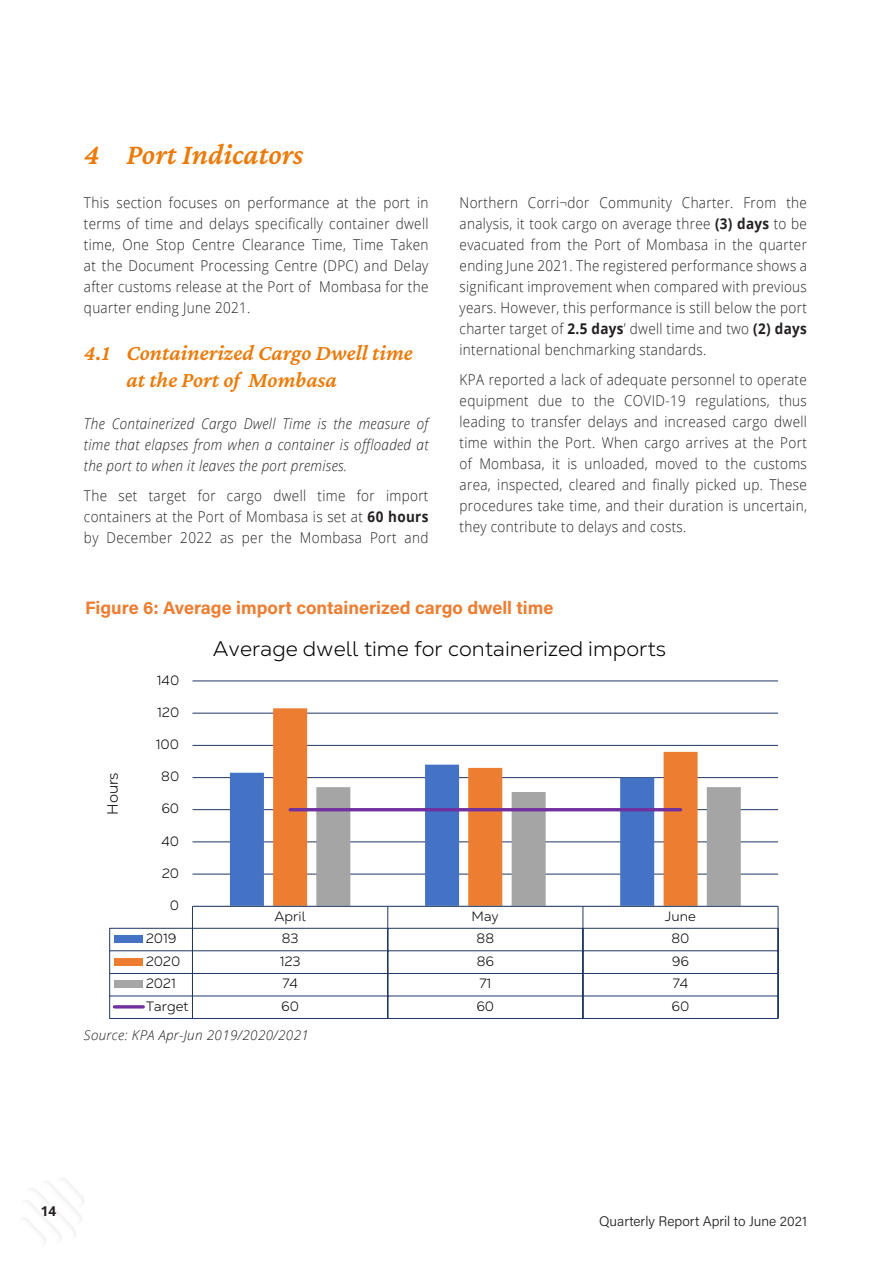
<style>
.page{position:relative;width:893px;height:1263px;background:#fff}
.page>*{position:absolute;margin:0;border:0;box-sizing:border-box;transform-origin:0 0}
.Heading_1{font:italic 600 30px "Crimson Pro";color:#ec7a08}
.Heading_2{font:italic 600 22.5px/27px "Crimson Pro";color:#ec7a08}
.t1{font:300 21px "Nexa Text Demo";color:#000}
.Figure_Caption{font:700 18px "Acumin Pro";color:#ed7d31}
.t2{font:300 15px "Nexa Text Demo";letter-spacing:-.005em;color:#000}
.t3{font:300 14.85px/21px "Open Sans";letter-spacing:.025em;color:#231f20;text-align:justify;scale:.91 1}
.t4{font:italic 300 14.85px/21px "Open Sans";letter-spacing:.025em;color:#231f20;text-align:justify;scale:.91 1}
.t5{font:300 13.5px "Nexa Text Demo";color:#000}
.Sources{font:italic 300 13.5px "Open Sans";letter-spacing:.025em;color:#231f20}
.t6{font:300 13.5px "Acumin Pro";color:#231f20}
.t7{font:700 13.5px "Open Sans";color:#231f20}
.s1{font-weight:700}
</style>
<div class="page">
<svg style="left:24px;top:1178px;width:60px;height:65px"></svg>
<hr style="left:192px;top:874px;width:586px;height:1px;background:#203864">
<hr style="left:192px;top:842px;width:586px;height:1px;background:#203864">
<hr style="left:192px;top:809px;width:586px;height:1px;background:#203864">
<hr style="left:192px;top:777px;width:586px;height:1px;background:#203864">
<hr style="left:192px;top:745px;width:586px;height:1px;background:#203864">
<hr style="left:192px;top:713px;width:586px;height:1px;background:#203864">
<hr style="left:192px;top:681px;width:586px;height:1px;background:#203864">
<svg style="left:230px;top:772px;width:43px;height:134px;fill:#4472c4"></svg>
<svg style="left:273px;top:708px;width:425px;height:198px"></svg>
<svg style="left:316px;top:787px;width:425px;height:119px"></svg>
<hr style="left:192px;top:906px;width:586px;height:1px;background:#203864">
<hr style="left:110px;top:928px;width:668px;height:1px;background:#203864">
<div style="left:114px;top:935px;width:29px;height:8px;background:#4472c4"></div>
<hr style="left:110px;top:950px;width:668px;height:1px;background:#203864">
<div style="left:114px;top:958px;width:29px;height:8px;background:#ed7d31"></div>
<hr style="left:110px;top:973px;width:668px;height:1px;background:#203864">
<div style="left:114px;top:980px;width:29px;height:8px;background:#a5a5a5"></div>
<hr style="left:110px;top:996px;width:668px;height:1px;background:#203864">
<svg style="left:109px;top:928px;width:1px;height:90px"></svg>
<hr style="left:110px;top:1018px;width:668px;height:1px;background:#203864">
<svg style="left:192px;top:906px;width:1px;height:112px"></svg>
<svg style="left:388px;top:906px;width:1px;height:112px"></svg>
<svg style="left:583px;top:906px;width:1px;height:112px"></svg>
<svg style="left:778px;top:906px;width:1px;height:112px"></svg>
<hr style="left:114px;top:1005px;width:29px;height:3px;background:#7030a0">
<hr style="left:290px;top:808px;width:391px;height:3px;background:#7030a0">
<p class="Heading_1" style="left:84px;top:135px;width:221px">4 Port Indicators</p>
<p class="t3" style="left:84px;top:192px;width:380px">This section focuses on performance at the port in terms of time and delays specifically container dwell time, One Stop Centre Clearance Time, Time Taken at the Document Processing Centre (DPC) and Delay after customs release at the Port of Mombasa for the quarter ending June 2021.</p>
<p class="Heading_2" style="left:126px;top:339px;width:288px;text-indent:-43px">4.1 Containerized Cargo Dwell time at the Port of Mombasa</p>
<p class="t4" style="left:84px;top:413px;width:380px">The Containerized Cargo Dwell Time is the measure of time that elapses from when a container is offloaded at the port to when it leaves the port premises.</p>
<p class="t3" style="left:84px;top:484px;width:380px">The set target for cargo dwell time for import containers at the Port of Mombasa is set at <span class="s1">60 hours </span>by December 2022 as per the Mombasa Port and</p>
<p class="t3" style="left:460px;top:192px;width:383px">Northern Corri¬dor Community Charter. From the analysis, it took cargo on average three <span class="s1">(3) days</span> to be evacuated from the Port of Mombasa in the quarter ending June 2021. The registered performance shows a significant improvement when compared with previous years. However, this performance is still below the port charter target of <span class="s1">2.5 days</span>’ dwell time and two <span class="s1">(2) days </span>international benchmarking standards.</p>
<p class="t3" style="left:460px;top:368px;width:383px">KPA reported a lack of adequate personnel to operate equipment due to the COVID-19 regulations, thus leading to transfer delays and increased cargo dwell time within the Port. When cargo arrives at the Port of Mombasa, it is unloaded, moved to the customs area, inspected, cleared and finally picked up. These procedures take time, and their duration is uncertain, they contribute to delays and costs.</p>
<p class="Figure_Caption" style="left:85px;top:595px;width:470px">Figure 6: Average import containerized cargo dwell time</p>
<p class="t2" style="left:104px;top:815px;width:44px;rotate:-90deg">Hours</p>
<p class="t5" style="left:157px;top:672px;width:24px">140</p>
<p class="t5" style="left:157px;top:705px;width:24px">120</p>
<p class="t5" style="left:156px;top:737px;width:25px">100</p>
<p class="t5" style="left:161px;top:769px;width:20px">80</p>
<p class="t5" style="left:162px;top:801px;width:19px">60</p>
<p class="t5" style="left:162px;top:833px;width:19px">40</p>
<p class="t5" style="left:162px;top:866px;width:19px">20</p>
<p class="t5" style="left:170px;top:898px;width:11px">0</p>
<p class="t1" style="left:213px;top:637px;width:455px">Average dwell time for containerized imports</p>
<p class="t5" style="left:274px;top:909px;width:33px">April</p>
<p class="t5" style="left:472px;top:909px;width:29px">May</p>
<p class="t5" style="left:665px;top:909px;width:32px">June</p>
<p class="t5" style="left:146px;top:931px;width:32px">2019</p>
<p class="t5" style="left:282px;top:931px;width:18px">83</p>
<p class="t5" style="left:477px;top:931px;width:19px">88</p>
<p class="t5" style="left:671px;top:931px;width:20px">80</p>
<p class="t5" style="left:146px;top:953px;width:36px">2020</p>
<p class="t5" style="left:280px;top:954px;width:22px">123</p>
<p class="t5" style="left:477px;top:954px;width:19px">86</p>
<p class="t5" style="left:672px;top:954px;width:18px">96</p>
<p class="t5" style="left:146px;top:976px;width:31px">2021</p>
<p class="t5" style="left:282px;top:976px;width:17px">74</p>
<p class="t5" style="left:479px;top:976px;width:13px">71</p>
<p class="t5" style="left:673px;top:976px;width:17px">74</p>
<p class="t5" style="left:146px;top:998px;width:44px">Target</p>
<p class="t5" style="left:281px;top:999px;width:19px">60</p>
<p class="t5" style="left:476px;top:999px;width:19px">60</p>
<p class="t5" style="left:672px;top:999px;width:19px">60</p>
<p class="Sources" style="left:84px;top:1026px;width:226px">Source: KPA Apr-Jun 2019/2020/2021</p>
<p class="t7" style="left:41px;top:1201px;width:17px">14</p>
<p class="t6" style="left:599px;top:1211px;width:209px">Quarterly Report April to June 2021</p>
</div>
